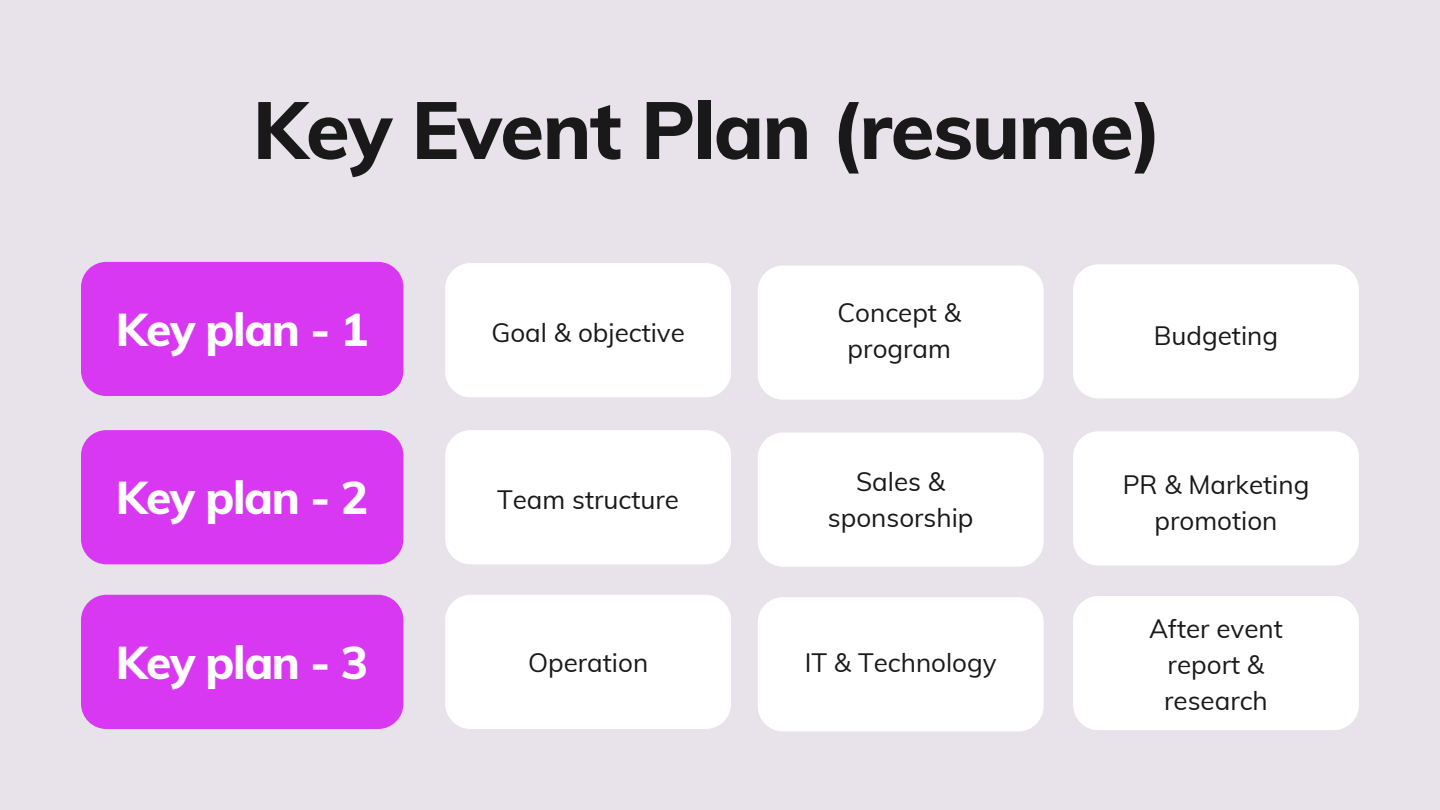
<style>
.page{position:relative;width:1440px;height:810px;background:#e8e2eb}
.page>*{position:absolute;margin:0;border:0;box-sizing:border-box;transform-origin:0 0}
.t1{font:800 80px "Muli";letter-spacing:-.02em;color:#191919}
.t2{font:800 46px "Muli";letter-spacing:-.03em;color:#fff}
.t3{font:26px/36px "Muli";color:#191919;text-align:center}
</style>
<div class="page">
<div style="left:445px;top:263px;width:286px;height:134px;background:#fff;border-radius:25px"></div>
<div style="left:445px;top:430px;width:286px;height:134px;background:#fff;border-radius:25px"></div>
<div style="left:445px;top:595px;width:286px;height:134px;background:#fff;border-radius:25px"></div>
<div style="left:81px;top:262px;width:322px;height:134px;background:#d838f2;border-radius:25px"></div>
<div style="left:81px;top:430px;width:322px;height:134px;background:#d838f2;border-radius:25px"></div>
<div style="left:81px;top:595px;width:322px;height:134px;background:#d838f2;border-radius:25px"></div>
<div style="left:758px;top:265px;width:286px;height:135px;background:#fff;border-radius:25px"></div>
<div style="left:758px;top:433px;width:286px;height:134px;background:#fff;border-radius:25px"></div>
<div style="left:758px;top:597px;width:286px;height:134px;background:#fff;border-radius:25px"></div>
<div style="left:1073px;top:264px;width:286px;height:135px;background:#fff;border-radius:25px"></div>
<div style="left:1073px;top:431px;width:286px;height:135px;background:#fff;border-radius:25px"></div>
<div style="left:1073px;top:596px;width:286px;height:134px;background:#fff;border-radius:25px"></div>
<h1 class="t1" style="left:253px;top:79px;width:911px">Key Event Plan (resume)</h1>
<h2 class="t2" style="left:116px;top:300px;width:254px">Key plan - 1</h2>
<h2 class="t2" style="left:116px;top:468px;width:254px">Key plan - 2</h2>
<h2 class="t2" style="left:116px;top:632px;width:254px">Key plan - 3</h2>
<p class="t3" style="left:491px;top:315px;width:195px">Goal &amp; objective</p>
<p class="t3" style="left:497px;top:482px;width:183px">Team structure</p>
<p class="t3" style="left:528px;top:644px;width:122px">Operation</p>
<p class="t3" style="left:838px;top:294px;width:125px">Concept &amp; program</p>
<p class="t3" style="left:828px;top:464px;width:147px">Sales &amp; sponsorship</p>
<p class="t3" style="left:805px;top:644px;width:193px">IT &amp; Technology</p>
<p class="t3" style="left:1154px;top:317px;width:126px">Budgeting</p>
<p class="t3" style="left:1123px;top:466px;width:188px">PR &amp; Marketing promotion</p>
<p class="t3" style="left:1149px;top:610px;width:135px">After event report &amp; research</p>
</div>
